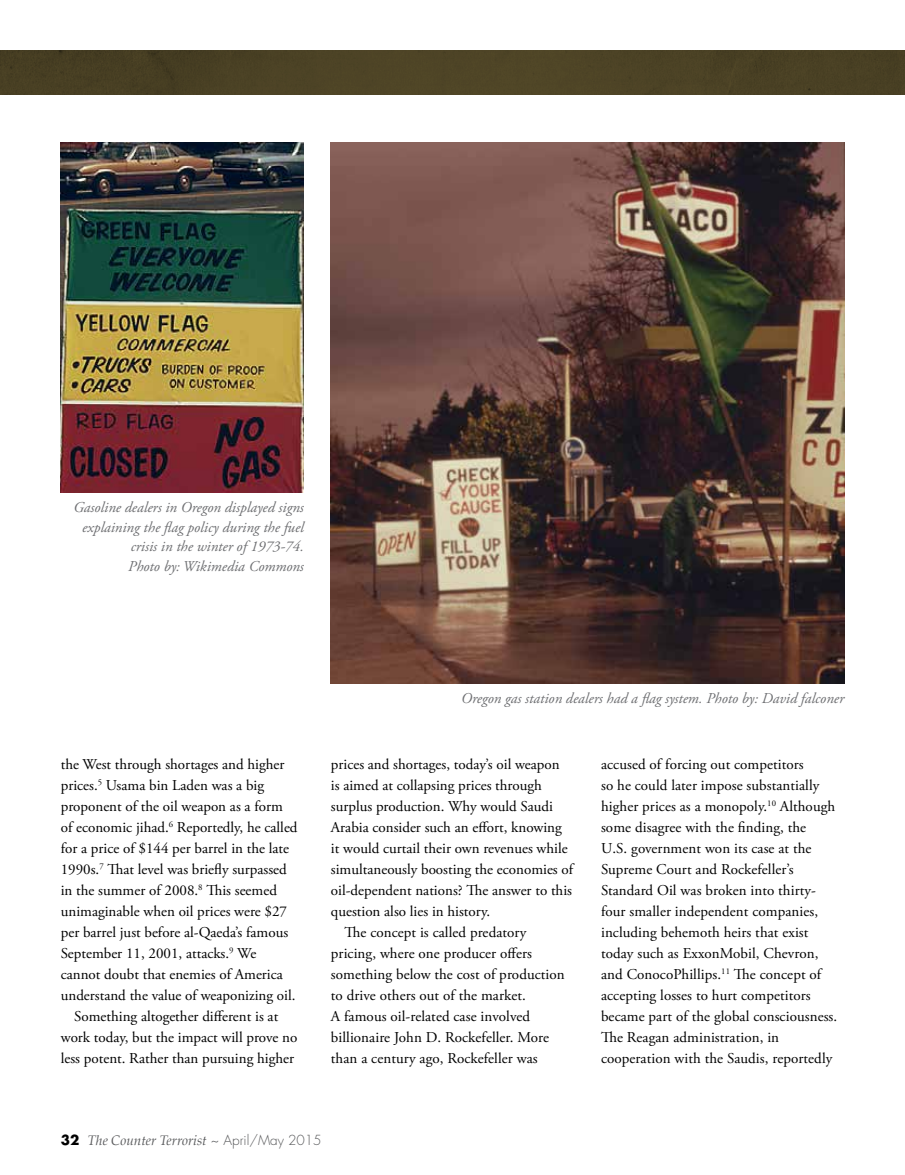
<style>
.page{position:relative;width:905px;height:1175px;background:#fff}
.page>*{position:absolute;margin:0;border:0;box-sizing:border-box;transform-origin:0 0}
.t1{font:15px/21px "Adobe Garamond Pro";color:#000}
.t2{font:italic 15px/19.5px "Adobe Garamond Pro";color:#6d6e71;text-align:right}
.t3{font:italic 13.5px "Palatino";color:#58595b}
.s1{font-family:"Futura";font-weight:700;font-style:normal;color:#000}
.s2{font-family:"Futura";font-weight:300;font-style:normal}
</style>
<div class="page">
<div style="left:0;top:50px;width:904px;height:44px;background:#4b4225"></div>
<img style="left:61px;top:142px;width:243px;height:350px">
<img style="left:331px;top:142px;width:513px;height:541px">
<p class="t2" style="left:74px;top:498px;width:232px">Gasoline dealers in Oregon displayed signs explaining the flag policy during the fuel crisis in the winter of 1973-74.<br>Photo by: Wikimedia Commons</p>
<p class="t1" style="left:61px;top:754px;width:225px">the West through shortages and higher</p>
<p class="t1" style="left:61px;top:775px;width:205px">prices.<sup>5</sup> Usama bin Laden was a big</p>
<p class="t1" style="left:61px;top:796px;width:223px">proponent of the oil weapon as a form</p>
<p class="t1" style="left:61px;top:817px;width:238px">of economic jihad.<sup>6</sup> Reportedly, he called</p>
<p class="t1" style="left:61px;top:838px;width:230px">for a price of $144 per barrel in the late</p>
<p class="t1" style="left:61px;top:859px;width:227px">1990s.<sup>7</sup> That level was briefly surpassed</p>
<p class="t1" style="left:61px;top:880px;width:218px">in the summer of 2008.<sup>8</sup> This seemed</p>
<p class="t1" style="left:61px;top:901px;width:228px">unimaginable when oil prices were $27</p>
<p class="t1" style="left:61px;top:922px;width:229px">per barrel just before al-Qaeda’s famous</p>
<p class="t1" style="left:61px;top:943px;width:197px">September 11, 2001, attacks.<sup>9</sup> We</p>
<p class="t1" style="left:61px;top:964px;width:223px">cannot doubt that enemies of America</p>
<p class="t1" style="left:61px;top:985px;width:236px">understand the value of weaponizing oil.</p>
<p class="t1" style="left:74px;top:1006px;width:205px">Something altogether different is at</p>
<p class="t1" style="left:61px;top:1027px;width:238px">work today, but the impact will prove no</p>
<p class="t1" style="left:61px;top:1048px;width:235px">less potent. Rather than pursuing higher</p>
<p class="t2" style="left:461px;top:689px;width:384px">Oregon gas station dealers had a flag system. Photo by: David falconer</p>
<p class="t1" style="left:331px;top:754px;width:230px">prices and shortages, today’s oil weapon</p>
<p class="t1" style="left:331px;top:775px;width:212px">is aimed at collapsing prices through</p>
<p class="t1" style="left:331px;top:796px;width:223px">surplus production. Why would Saudi</p>
<p class="t1" style="left:331px;top:817px;width:232px">Arabia consider such an effort, knowing</p>
<p class="t1" style="left:331px;top:838px;width:238px">it would curtail their own revenues while</p>
<p class="t1" style="left:331px;top:859px;width:244px">simultaneously boosting the economies of</p>
<p class="t1" style="left:331px;top:880px;width:243px">oil-dependent nations? The answer to this</p>
<p class="t1" style="left:331px;top:901px;width:161px">question also lies in history.</p>
<p class="t1" style="left:344px;top:922px;width:183px">The concept is called predatory</p>
<p class="t1" style="left:331px;top:943px;width:202px">pricing, where one producer offers</p>
<p class="t1" style="left:331px;top:964px;width:235px">something below the cost of production</p>
<p class="t1" style="left:331px;top:985px;width:196px">to drive others out of the market.</p>
<p class="t1" style="left:331px;top:1006px;width:201px">A famous oil-related case involved</p>
<p class="t1" style="left:331px;top:1027px;width:220px">billionaire John D. Rockefeller. More</p>
<p class="t1" style="left:331px;top:1048px;width:208px">than a century ago, Rockefeller was</p>
<p class="t1" style="left:601px;top:754px;width:238px">accused of forcing out competitors<br>so he could later impose substantially higher prices as a monopoly.<sup>10</sup> Although some disagree with the finding, the<br>U.S. government won its case at the Supreme Court and Rockefeller’s Standard Oil was broken into thirty&shy;four smaller independent companies, including behemoth heirs that exist today such as ExxonMobil, Chevron, and ConocoPhillips.<sup>11</sup> The concept of accepting losses to hurt competitors became part of the global consciousness.<br>The Reagan administration, in cooperation with the Saudis, reportedly</p>
<p class="t3" style="left:61px;top:1128px;width:262px"><span class="s1">32</span> The Counter Terrorist <span class="s2">~ April/May 2015</span></p>
</div>
